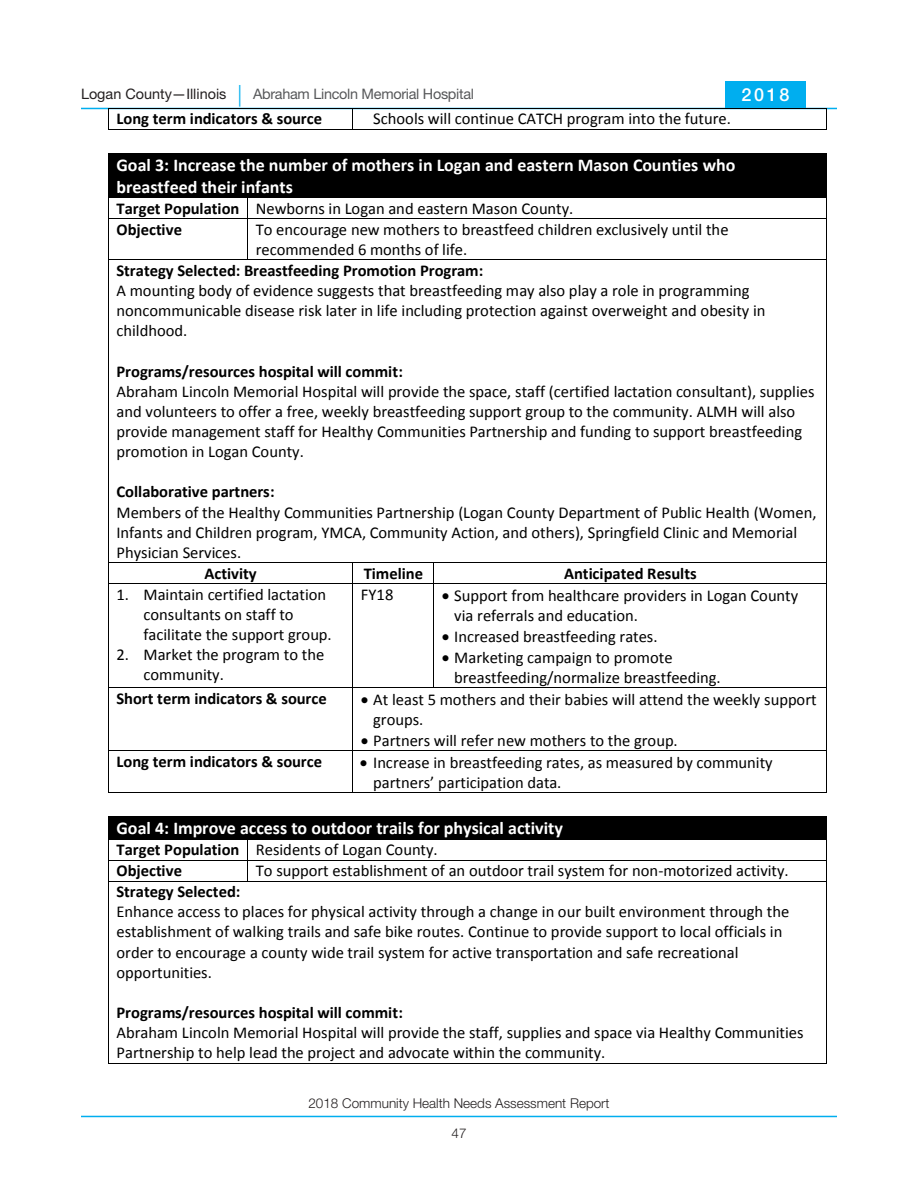
<style>
.page{position:relative;width:918px;height:1188px;background:#fff}
.page>*{position:absolute;margin:0;border:0;box-sizing:border-box;transform-origin:0 0}
.t1{font:700 18px/21.9px "Calibri";color:#fff}
.t2{font:500 18px "Helvetica Neue";color:#fff}
.t3{font:16.5px/20.1px "Calibri";color:#000}
.t4{font:700 16.5px/20.9px "Calibri";color:#000}
.t5{font:14.4px "Helvetica Neue";letter-spacing:-.02em;color:#57585a}
.t6{font:300 13.5px "Helvetica Neue";color:#231f20}
.s1{color:#231f20}
.s2{font-weight:300;font-size:21.6px;color:#00aeef}
.s3{font-weight:700}
.s4{font-weight:400}
</style>
<div class="page">
<hr style="left:81px;top:108px;width:756px;height:1px;background:#00aeef">
<hr style="left:81px;top:1116px;width:756px;height:1px;background:#00aeef">
<div style="left:725px;top:81px;width:81px;height:27px;background:#00aeef"></div>
<hr style="left:109px;top:108px;width:244px;height:1px;background:#000">
<hr style="left:353px;top:108px;width:473px;height:1px;background:#000">
<svg style="left:108px;top:108px;width:1px;height:22px"></svg>
<hr style="left:109px;top:129px;width:244px;height:1px;background:#000">
<hr style="left:353px;top:129px;width:473px;height:1px;background:#000">
<svg style="left:826px;top:108px;width:1px;height:22px"></svg>
<div style="left:116px;top:154px;width:703px;height:22px;background:#000"></div>
<div style="left:116px;top:176px;width:703px;height:21px;background:#000"></div>
<hr style="left:109px;top:153px;width:717px;height:1px;background:#000">
<hr style="left:108px;top:154px;width:1px;height:43px;background:#000">
<hr style="left:826px;top:154px;width:1px;height:43px;background:#000">
<hr style="left:109px;top:197px;width:138px;height:1px;background:#000">
<hr style="left:248px;top:197px;width:578px;height:1px;background:#000">
<svg style="left:108px;top:197px;width:1px;height:22px"></svg>
<hr style="left:109px;top:218px;width:138px;height:1px;background:#000">
<svg style="left:247px;top:197px;width:1px;height:22px"></svg>
<hr style="left:248px;top:218px;width:578px;height:1px;background:#000">
<svg style="left:826px;top:197px;width:1px;height:22px"></svg>
<hr style="left:108px;top:219px;width:1px;height:40px;background:#000">
<hr style="left:247px;top:219px;width:1px;height:40px;background:#000">
<hr style="left:826px;top:219px;width:1px;height:40px;background:#000">
<hr style="left:109px;top:259px;width:138px;height:1px;background:#000">
<hr style="left:248px;top:259px;width:578px;height:1px;background:#000">
<hr style="left:108px;top:260px;width:1px;height:302px;background:#000">
<hr style="left:826px;top:260px;width:1px;height:302px;background:#000">
<hr style="left:109px;top:562px;width:244px;height:1px;background:#000">
<hr style="left:353px;top:562px;width:81px;height:1px;background:#000">
<hr style="left:434px;top:562px;width:392px;height:1px;background:#000">
<svg style="left:108px;top:562px;width:1px;height:22px"></svg>
<hr style="left:109px;top:583px;width:244px;height:1px;background:#000">
<hr style="left:353px;top:583px;width:81px;height:1px;background:#000">
<hr style="left:434px;top:583px;width:392px;height:1px;background:#000">
<svg style="left:826px;top:562px;width:1px;height:22px"></svg>
<hr style="left:108px;top:584px;width:1px;height:103px;background:#000">
<hr style="left:353px;top:584px;width:1px;height:103px;background:#000">
<hr style="left:434px;top:584px;width:1px;height:103px;background:#000">
<hr style="left:826px;top:584px;width:1px;height:103px;background:#000">
<hr style="left:109px;top:687px;width:244px;height:1px;background:#000">
<hr style="left:353px;top:687px;width:81px;height:1px;background:#000">
<hr style="left:434px;top:687px;width:392px;height:1px;background:#000">
<hr style="left:108px;top:688px;width:1px;height:62px;background:#000">
<hr style="left:353px;top:688px;width:1px;height:62px;background:#000">
<hr style="left:826px;top:688px;width:1px;height:62px;background:#000">
<hr style="left:109px;top:750px;width:244px;height:1px;background:#000">
<hr style="left:353px;top:750px;width:473px;height:1px;background:#000">
<hr style="left:108px;top:751px;width:1px;height:41px;background:#000">
<hr style="left:109px;top:792px;width:244px;height:1px;background:#000">
<hr style="left:353px;top:751px;width:1px;height:41px;background:#000">
<hr style="left:353px;top:792px;width:473px;height:1px;background:#000">
<hr style="left:826px;top:751px;width:1px;height:41px;background:#000">
<div style="left:116px;top:817px;width:703px;height:22px;background:#000"></div>
<hr style="left:109px;top:816px;width:717px;height:1px;background:#000">
<hr style="left:109px;top:839px;width:138px;height:1px;background:#000">
<hr style="left:248px;top:839px;width:578px;height:1px;background:#000">
<hr style="left:109px;top:860px;width:138px;height:1px;background:#000">
<hr style="left:248px;top:860px;width:578px;height:1px;background:#000">
<svg style="left:108px;top:816px;width:1px;height:65px"></svg>
<hr style="left:109px;top:881px;width:138px;height:1px;background:#000">
<svg style="left:247px;top:839px;width:1px;height:43px"></svg>
<hr style="left:248px;top:881px;width:578px;height:1px;background:#000">
<svg style="left:826px;top:816px;width:1px;height:65px"></svg>
<hr style="left:108px;top:881px;width:1px;height:182px;background:#000">
<hr style="left:109px;top:1063px;width:717px;height:1px;background:#000">
<hr style="left:826px;top:881px;width:1px;height:182px;background:#000">
<p class="t5" style="left:81px;top:85px;width:395px"><span class="s1">Logan County—Illinois</span> <span class="s2">|</span> Abraham Lincoln Memorial Hospital</p>
<p class="t2" style="left:742px;top:84px;width:50px">2018</p>
<p class="t4" style="left:116px;top:108px;width:207px">Long term indicators &amp; source</p>
<p class="t3" style="left:373px;top:109px;width:359px">Schools will continue CATCH program into the future.</p>
<p class="t1" style="left:116px;top:154px;width:620px">Goal 3: Increase the number of mothers in Logan and eastern Mason Counties who breastfeed their infants</p>
<p class="t3" style="left:116px;top:198px;width:458px;line-height:20.9px"><span class="s3">Target Population</span> Newborns in Logan and eastern Mason County.<br><span class="s3">Objective</span></p>
<p class="t3" style="left:256px;top:219px;width:474px">To encourage new mothers to breastfeed children exclusively until the</p>
<p class="t3" style="left:256px;top:239px;width:213px">recommended 6 months of life.</p>
<p class="t4" style="left:116px;top:260px;width:368px">Strategy Selected: Breastfeeding Promotion Program:</p>
<p class="t3" style="left:116px;top:280px;width:635px">A mounting body of evidence suggests that breastfeeding may also play a role in programming</p>
<p class="t3" style="left:116px;top:301px;width:651px">noncommunicable disease risk later in life including protection against overweight and obesity in</p>
<p class="t3" style="left:116px;top:321px;width:72px">childhood.</p>
<p class="t3" style="left:116px;top:361px;width:700px"><span class="s3">Programs/resources hospital will commit:<br></span>Abraham Lincoln Memorial Hospital will provide the space, staff (certified lactation consultant), supplies and volunteers to offer a free, weekly breastfeeding support group to the community. ALMH will also provide management staff for Healthy Communities Partnership and funding to support breastfeeding promotion in Logan County.</p>
<p class="t4" style="left:116px;top:481px;width:160px">Collaborative partners:</p>
<p class="t3" style="left:116px;top:502px;width:702px">Members of the Healthy Communities Partnership (Logan County Department of Public Health (Women,</p>
<p class="t3" style="left:116px;top:522px;width:682px">Infants and Children program, YMCA, Community Action, and others), Springfield Clinic and Memorial</p>
<p class="t3" style="left:116px;top:542px;width:126px">Physician Services.</p>
<p class="t4" style="left:205px;top:563px;width:54px">Activity</p>
<p class="t4" style="left:364px;top:563px;width:61px">Timeline</p>
<p class="t4" style="left:564px;top:563px;width:134px">Anticipated Results</p>
<p class="t3" style="left:143px;top:584px;width:190px;text-indent:-27px">1. Maintain certified lactation consultants on staff to facilitate the support group.</p>
<p class="t3" style="left:144px;top:645px;width:182px;text-indent:-27px">2. Market the program to the community.</p>
<p class="t3" style="left:361px;top:584px;width:34px">FY18</p>
<p class="t3" style="left:454px;top:585px;width:346px;text-indent:-12px">• Support from healthcare providers in Logan County via referrals and education.</p>
<p class="t3" style="left:442px;top:626px;width:217px">• Increased breastfeeding rates.</p>
<p class="t3" style="left:454px;top:647px;width:268px;text-indent:-12px">• Marketing campaign to promote breastfeeding/normalize breastfeeding.</p>
<p class="t4" style="left:116px;top:688px;width:212px">Short term indicators &amp; source</p>
<p class="t3" style="left:373px;top:689px;width:445px;text-indent:-12px">• At least 5 mothers and their babies will attend the weekly support groups.</p>
<p class="t3" style="left:361px;top:730px;width:318px">• Partners will refer new mothers to the group.</p>
<p class="t4" style="left:116px;top:751px;width:207px">Long term indicators &amp; source</p>
<p class="t3" style="left:373px;top:752px;width:401px;text-indent:-14px">• Increase in breastfeeding rates, as measured by community partners’ participation data.</p>
<p class="t1" style="left:116px;top:817px;width:448px">Goal 4: Improve access to outdoor trails for physical activity</p>
<p class="t4" style="left:116px;top:839px;width:323px">Target Population <span class="s4">Residents of Logan County.<br></span>Objective</p>
<p class="t3" style="left:256px;top:861px;width:535px">To support establishment of an outdoor trail system for non-motorized activity.</p>
<p class="t3" style="left:116px;top:882px;width:674px"><span class="s3">Strategy Selected:<br></span>Enhance access to places for physical activity through a change in our built environment through the establishment of walking trails and safe bike routes. Continue to provide support to local officials in order to encourage a county wide trail system for active transportation and safe recreational opportunities.</p>
<p class="t3" style="left:116px;top:1002px;width:689px"><span class="s3">Programs/resources hospital will commit:<br></span>Abraham Lincoln Memorial Hospital will provide the staff, supplies and space via Healthy Communities<br>Partnership to help lead the project and advocate within the community.</p>
<p class="t6" style="left:308px;top:1095px;width:303px">2018 Community Health Needs Assessment Report</p>
<p class="t6" style="left:451px;top:1125px;width:17px">47</p>
</div>
